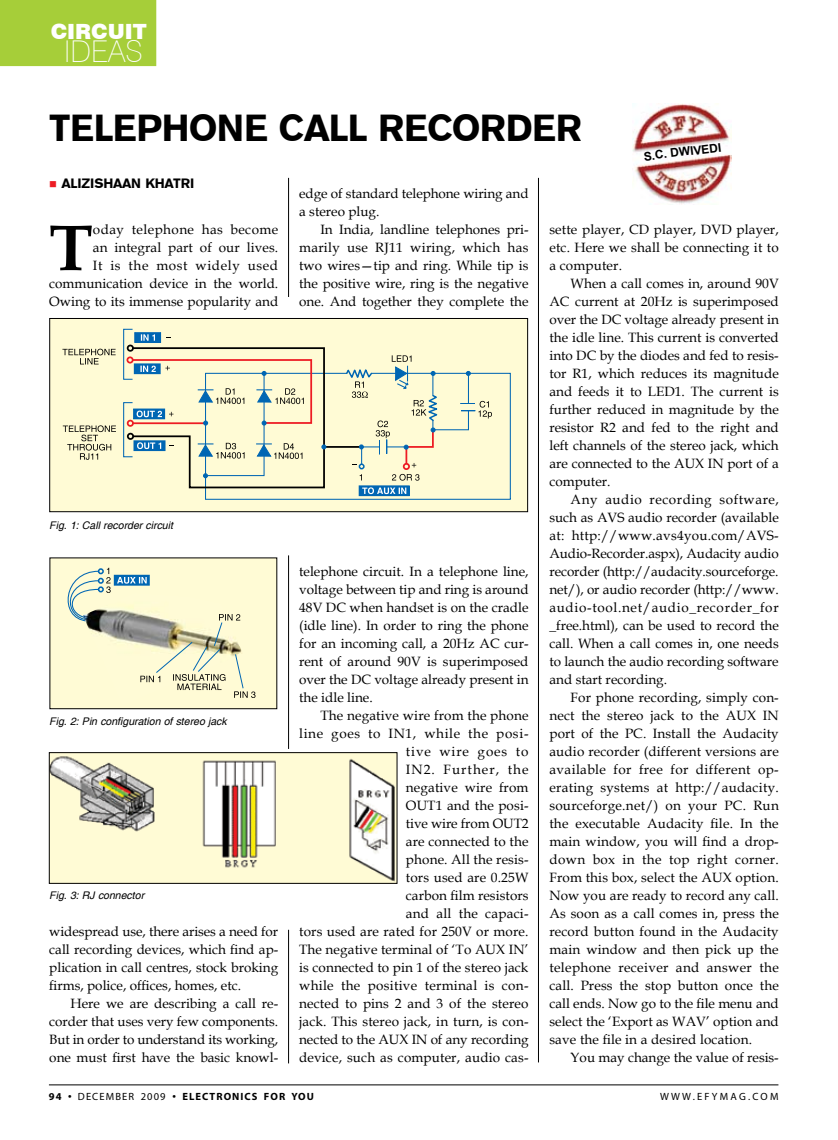
<style>
.page{position:relative;width:838px;height:1140px;background:#fff}
.page>*{position:absolute;margin:0;border:0;box-sizing:border-box;transform-origin:0 0}
.t1{font:700 65.4px "Book Antiqua";color:#000}
.t2{font:37.5px "Gothic 725 BT Black A";letter-spacing:-.01em;color:#000}
.t3{font:100 30px "Swiss 721 BT";color:#fff}
.t4{font:900 21px "Swiss 721 BT";color:#fff}
.t5{font:13.5px/18px "Book Antiqua";letter-spacing:.005em;color:#000;text-align:justify}
.t6{font:13.5px "Gothic 725 BT Black A";color:#000}
.t7{font:700 12px "Arial";color:#000}
.t8{font:italic 10.5px "Helvetica";color:#000}
.t9{font:700 10.5px "Myriad";letter-spacing:.1em;color:#000}
.t10{font:10.5px "Myriad";letter-spacing:.21em;color:#000}
.s1{color:#ed1c24}
.s2{font-weight:400}
</style>
<div class="page">
<div style="left:0;top:0;width:156px;height:66px;background:#a6ce39"></div>
<hr style="left:49px;top:1084px;width:729px;height:1px;background:#000">
<img style="left:632px;top:103px;width:99px;height:101px">
<div style="left:50px;top:318px;width:477px;height:193px;background:#fffbd5"></div>
<div style="left:49px;top:318px;width:479px;height:194px;border:1px solid #000"></div>
<svg style="left:205px;top:372px;width:306px;height:128px"></svg>
<svg style="left:63px;top:425px;width:53px;height:35px"></svg>
<svg style="left:62px;top:349px;width:54px;height:15px"></svg>
<hr style="left:324px;top:446px;width:37px;height:2px;background:#000">
<svg style="left:361px;top:487px;width:47px;height:7px"></svg>
<div style="left:359px;top:485px;width:51px;height:11px;border:1px solid #0066b3"></div>
<svg style="left:362px;top:487px;width:44px;height:7px"></svg>
<svg style="left:123px;top:328px;width:203px;height:161px"></svg>
<svg style="left:344px;top:355px;width:148px;height:125px"></svg>
<div style="left:50px;top:558px;width:227px;height:150px;background:#fffbd5"></div>
<div style="left:50px;top:557px;width:227px;height:152px;border:1px solid #000"></div>
<div style="left:114px;top:575px;width:35px;height:10px;background:#0066b3"></div>
<div style="left:114px;top:575px;width:36px;height:10px;border:1px solid #0066b3"></div>
<svg style="left:117px;top:577px;width:30px;height:6px"></svg>
<svg style="left:67px;top:568px;width:44px;height:53px"></svg>
<img style="left:83px;top:593px;width:57px;height:50px">
<svg style="left:140px;top:614px;width:115px;height:84px"></svg>
<img style="left:51px;top:754px;width:344px;height:127px">
<div style="left:49px;top:752px;width:348px;height:131px;border:1px solid #000"></div>
<hr style="left:288px;top:178px;width:1px;height:119px;background:#000">
<hr style="left:538px;top:178px;width:1px;height:884px;background:#000">
<hr style="left:288px;top:555px;width:1px;height:194px;background:#000">
<hr style="left:288px;top:929px;width:1px;height:134px;background:#000">
<h3 class="t4" style="left:51px;top:19px;width:97px">CIRCUIT</h3>
<h3 class="t3" style="left:64px;top:33px;width:80px">IDEAS</h3>
<h2 class="t2" style="left:49px;top:105px;width:534px">TELEPHONE CALL RECORDER</h2>
<p class="t7" style="left:643px;top:149px;width:80px;rotate:-7deg">s.c. dwivedi</p>
<p class="t6" style="left:49px;top:175px;width:146px"><span class="s1">■</span> ALIZISHAAN KHATRI</p>
<p class="t5" style="left:49px;top:220px;width:230px;text-align:right">oday telephone has become<br>an integral part of our lives.<br>It is the most widely used communication device in the world.<br>Owing to its immense popularity and</p>
<h1 class="t1" style="left:49px;top:203px;width:45px">T</h1>
<p class="t5" style="left:299px;top:184px;width:231px">edge of standard telephone wiring and a stereo plug.</p>
<p class="t5" style="left:299px;top:220px;width:231px;text-indent:21px">In India, landline telephones pri&shy;marily use RJ11 wiring, which has two wires—tip and ring. While tip is the positive wire, ring is the negative one. And together they complete the</p>
<p class="t8" style="left:49px;top:519px;width:125px">Fig. 1: Call recorder circuit</p>
<p class="t8" style="left:49px;top:715px;width:179px">Fig. 2: Pin configuration of stereo jack</p>
<p class="t8" style="left:49px;top:889px;width:96px">Fig. 3: RJ connector</p>
<p class="t5" style="left:49px;top:922px;width:230px">widespread use, there arises a need for call recording devices, which find ap&shy;plication in call centres, stock broking firms, police, offices, homes, etc.</p>
<p class="t5" style="left:49px;top:994px;width:230px;text-indent:21px">Here we are describing a call re&shy;corder that uses very few components.<br>But in order to understand its working, one must first have the basic knowl-</p>
<p class="t5" style="left:299px;top:562px;width:231px">telephone circuit. In a telephone line, voltage between tip and ring is around 48V DC when handset is on the cradle (idle line). In order to ring the phone for an incoming call, a 20Hz AC cur&shy;rent of around 90V is superimposed over the DC voltage already present in the idle line.</p>
<p class="t5" style="left:299px;top:706px;width:231px;text-align:right">The negative wire from the phone line goes to IN1, while the posi&shy;tive wire goes to<br>IN2. Further, the<br>negative wire from<br>OUT1 and the posi-<br>tive wire from OUT2<br>are connected to the<br>phone. All the resis-<br>tors used are 0.25W<br>carbon film resistors<br>and all the capaci-<br>tors used are rated for 250V or more.<br>The negative terminal of ‘To AUX IN’ is connected to pin 1 of the stereo jack while the positive terminal is con&shy;nected to pins 2 and 3 of the stereo jack. This stereo jack, in turn, is con&shy;nected to the AUX IN of any recording device, such as computer, audio cas-</p>
<p class="t5" style="left:549px;top:220px;width:231px">sette player, CD player, DVD player, etc. Here we shall be connecting it to a computer.</p>
<p class="t5" style="left:549px;top:274px;width:231px;text-indent:21px">When a call comes in, around 90V AC current at 20Hz is superimposed over the DC voltage already present in the idle line. This current is converted into DC by the diodes and fed to resis&shy;tor R1, which reduces its magnitude and feeds it to LED1. The current is further reduced in magnitude by the resistor R2 and fed to the right and left channels of the stereo jack, which are connected to the AUX IN port of a computer.</p>
<p class="t5" style="left:549px;top:490px;width:231px;text-indent:21px">Any audio recording software, such as AVS audio recorder (available at: http://www.avs4you.com/AVS-Audio-Recorder.aspx), Audacity audio recorder (http://audacity.sourceforge. net/), or audio recorder (http://www. audio-tool.net/audio_recorder_for _free.html), can be used to record the call. When a call comes in, one needs to launch the audio recording software and start recording.</p>
<p class="t5" style="left:549px;top:688px;width:231px;text-indent:21px">For phone recording, simply con&shy;nect the stereo jack to the AUX IN port of the PC. Install the audacity audio recorder (different versions are available for free for different op&shy;erating systems at http://audacity. sourceforge.net/) on your PC. Run the executable audacity file. In the main window, you will find a drop&shy;down box in the top right corner.<br>From this box, select the AUX option.<br>Now you are ready to record any call.<br>As soon as a call comes in, press the record button found in the audacity main window and then pick up the telephone receiver and answer the call. Press the stop button once the call ends. Now go to the file menu and select the ‘Export as WAV’ option and save the file in a desired location.</p>
<p class="t5" style="left:570px;top:1048px;width:210px">You may change the value of resis-</p>
<p class="t9" style="left:49px;top:1091px;width:266px">94 • <span class="s2">DECEMBER 2009</span> • ELECTRONICS FOR YOU</p>
<p class="t10" style="left:660px;top:1091px;width:120px">WWW.EFYMAG.COM</p>
</div>
